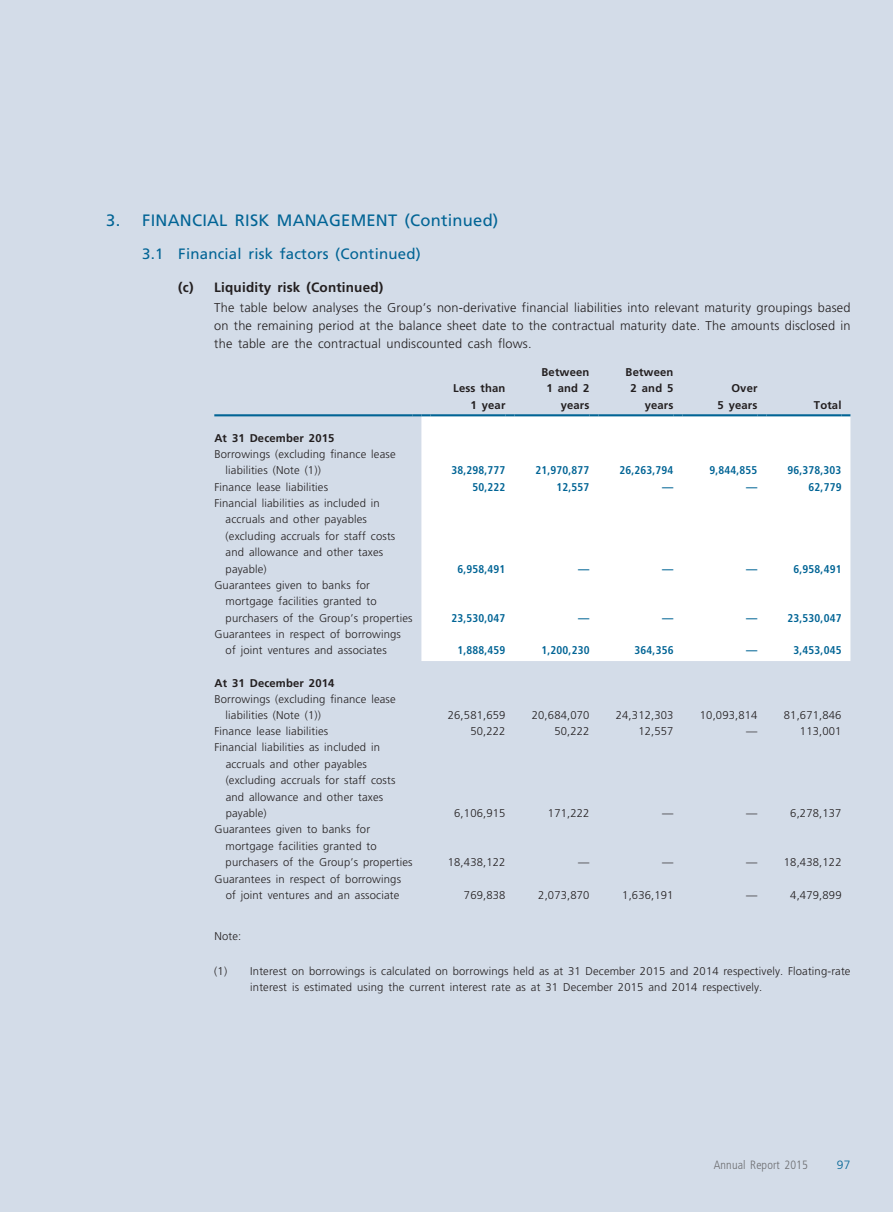
<style>
.page{position:relative;width:893px;height:1212px;background:#d3dce8}
.page>*{position:absolute;margin:0;border:0;box-sizing:border-box;transform-origin:0 0}
._03_H1{font:16.5px "Frutiger LT Std";letter-spacing:.015em;color:#016495}
._04___H2{font:15px "Frutiger LT Std";letter-spacing:.015em;color:#016495}
._05_____H3{font:700 13.5px "Frutiger LT Std";letter-spacing:.015em;color:#231f20}
._14_______P6{font:300 12.75px/18px "Frutiger LT Std";letter-spacing:.015em;color:#231f20;text-align:justify}
.t1{font:300 condensed 12px "Frutiger LT Std";letter-spacing:.01em;color:#6c6d70}
.t2{font:300 12px "Frutiger LT Std";color:#016495}
._29_Table_Stub__Note{font:300 11.25px/16.5px "Frutiger LT Std";letter-spacing:.015em;color:#231f20}
._24__________IN6__No{font:300 11.25px/16.5px "Frutiger LT Std";letter-spacing:.015em;color:#231f20}
._02_Note_Text{font:300 11.25px "Frutiger LT Std";letter-spacing:.015em;color:#231f20}
._02_Note_Text-2{font:700 condensed 11.25px "Frutiger LT Std";letter-spacing:.015em;color:#016495}
._02_Note_Text-3{font:700 11.25px/16.5px "Frutiger LT Std";letter-spacing:.015em;color:#231f20;text-align:right}
._29_Table_Stub__Note-2{font:700 11.25px "Frutiger LT Std";letter-spacing:.015em;color:#231f20}
._28_______P6__Note{font:300 11.25px "Frutiger LT Std";color:#231f20}
</style>
<div class="page">
<div style="left:421px;top:416px;width:429px;height:245px;background:#fff"></div>
<hr style="left:214px;top:414px;width:198px;height:2px;background:#016495">
<svg style="left:412px;top:414px;width:18px;height:2px"></svg>
<hr style="left:430px;top:414px;width:75px;height:2px;background:#016495">
<svg style="left:505px;top:414px;width:9px;height:2px"></svg>
<hr style="left:514px;top:414px;width:75px;height:2px;background:#016495">
<svg style="left:589px;top:414px;width:9px;height:2px"></svg>
<hr style="left:598px;top:414px;width:75px;height:2px;background:#016495">
<svg style="left:673px;top:414px;width:9px;height:2px"></svg>
<hr style="left:682px;top:414px;width:75px;height:2px;background:#016495">
<svg style="left:757px;top:414px;width:9px;height:2px"></svg>
<hr style="left:766px;top:414px;width:75px;height:2px;background:#016495">
<svg style="left:841px;top:414px;width:9px;height:2px"></svg>
<p class="_03_H1" style="left:106px;top:211px;width:394px">3. FINANCIAL RISK MANAGEMENT (Continued)</p>
<p class="_04___H2" style="left:142px;top:245px;width:280px">3.1 Financial risk factors (Continued)</p>
<p class="_05_____H3" style="left:178px;top:279px;width:206px">(c) Liquidity risk (Continued)</p>
<p class="_14_______P6" style="left:214px;top:299px;width:638px">The table below analyses the Group’s non-derivative financial liabilities into relevant maturity groupings based on the remaining period at the balance sheet date to the contractual maturity date. The amounts disclosed in the table are the contractual undiscounted cash flows.</p>
<p class="_02_Note_Text-3" style="left:453px;top:380px;width:54px">Less than<br>1 year</p>
<p class="_02_Note_Text-3" style="left:542px;top:363px;width:49px">Between<br>1 and 2 years</p>
<p class="_02_Note_Text-3" style="left:626px;top:363px;width:49px">Between<br>2 and 5 years</p>
<p class="_02_Note_Text-3" style="left:717px;top:380px;width:42px">Over<br>5 years</p>
<p class="_02_Note_Text-3" style="left:814px;top:396px;width:29px">Total</p>
<p class="_29_Table_Stub__Note-2" style="left:214px;top:431px;width:122px">At 31 December 2015</p>
<p class="_29_Table_Stub__Note" style="left:226px;top:446px;width:172px;text-indent:-11px">Borrowings (excluding finance lease liabilities (Note (1))</p>
<p class="_02_Note_Text-2" style="left:451px;top:464px;width:55px">38,298,777</p>
<p class="_02_Note_Text-2" style="left:535px;top:464px;width:55px">21,970,877</p>
<p class="_02_Note_Text-2" style="left:619px;top:464px;width:55px">26,263,794</p>
<p class="_02_Note_Text-2" style="left:709px;top:464px;width:49px">9,844,855</p>
<p class="_02_Note_Text-2" style="left:787px;top:464px;width:55px">96,378,303</p>
<p class="_29_Table_Stub__Note" style="left:214px;top:478px;width:115px">Finance lease liabilities</p>
<p class="_02_Note_Text-2" style="left:473px;top:480px;width:34px">50,222</p>
<p class="_02_Note_Text-2" style="left:557px;top:480px;width:34px">12,557</p>
<p class="_02_Note_Text-2" style="left:662px;top:480px;width:13px">—</p>
<p class="_02_Note_Text-2" style="left:746px;top:480px;width:13px">—</p>
<p class="_02_Note_Text-2" style="left:809px;top:480px;width:34px">62,779</p>
<p class="_29_Table_Stub__Note" style="left:226px;top:495px;width:171px;text-indent:-11px">Financial liabilities as included in accruals and other payables (excluding accruals for staff costs and allowance and other taxes payable)</p>
<p class="_02_Note_Text-2" style="left:457px;top:562px;width:49px">6,958,491</p>
<p class="_02_Note_Text-2" style="left:578px;top:562px;width:13px">—</p>
<p class="_02_Note_Text-2" style="left:662px;top:562px;width:13px">—</p>
<p class="_02_Note_Text-2" style="left:746px;top:562px;width:13px">—</p>
<p class="_02_Note_Text-2" style="left:793px;top:562px;width:49px">6,958,491</p>
<p class="_29_Table_Stub__Note" style="left:226px;top:577px;width:188px;text-indent:-11px">Guarantees given to banks for mortgage facilities granted to purchasers of the Group’s properties</p>
<p class="_29_Table_Stub__Note" style="left:214px;top:626px;width:188px;text-align:center">Guarantees in respect of borrowings of joint ventures and associates</p>
<p class="_29_Table_Stub__Note-2" style="left:214px;top:676px;width:122px">At 31 December 2014</p>
<p class="_29_Table_Stub__Note" style="left:226px;top:691px;width:172px;text-indent:-11px">Borrowings (excluding finance lease liabilities (Note (1))</p>
<p class="_02_Note_Text-2" style="left:451px;top:611px;width:55px">23,530,047</p>
<p class="_02_Note_Text-2" style="left:578px;top:611px;width:13px">—</p>
<p class="_02_Note_Text-2" style="left:662px;top:611px;width:13px">—</p>
<p class="_02_Note_Text-2" style="left:746px;top:611px;width:13px">—</p>
<p class="_02_Note_Text-2" style="left:787px;top:611px;width:55px">23,530,047</p>
<p class="_02_Note_Text-2" style="left:457px;top:644px;width:49px">1,888,459</p>
<p class="_02_Note_Text-2" style="left:541px;top:644px;width:49px">1,200,230</p>
<p class="_02_Note_Text-2" style="left:635px;top:644px;width:40px">364,356</p>
<p class="_02_Note_Text-2" style="left:746px;top:644px;width:13px">—</p>
<p class="_02_Note_Text-2" style="left:794px;top:644px;width:49px">3,453,045</p>
<p class="_02_Note_Text" style="left:448px;top:709px;width:59px">26,581,659</p>
<p class="_02_Note_Text" style="left:532px;top:709px;width:59px">20,684,070</p>
<p class="_02_Note_Text" style="left:616px;top:709px;width:59px">24,312,303</p>
<p class="_02_Note_Text" style="left:700px;top:709px;width:59px">10,093,814</p>
<p class="_02_Note_Text" style="left:784px;top:709px;width:59px">81,671,846</p>
<p class="_29_Table_Stub__Note" style="left:214px;top:723px;width:115px">Finance lease liabilities</p>
<p class="_02_Note_Text" style="left:470px;top:725px;width:37px">50,222</p>
<p class="_02_Note_Text" style="left:554px;top:725px;width:37px">50,222</p>
<p class="_02_Note_Text" style="left:638px;top:725px;width:37px">12,557</p>
<p class="_02_Note_Text" style="left:746px;top:725px;width:13px">—</p>
<p class="_02_Note_Text" style="left:800px;top:725px;width:43px">113,001</p>
<p class="_29_Table_Stub__Note" style="left:226px;top:739px;width:171px;text-indent:-11px">Financial liabilities as included in accruals and other payables (excluding accruals for staff costs and allowance and other taxes payable)</p>
<p class="_02_Note_Text" style="left:454px;top:807px;width:53px">6,106,915</p>
<p class="_02_Note_Text" style="left:548px;top:807px;width:43px">171,222</p>
<p class="_02_Note_Text" style="left:662px;top:807px;width:13px">—</p>
<p class="_02_Note_Text" style="left:746px;top:807px;width:13px">—</p>
<p class="_02_Note_Text" style="left:790px;top:807px;width:53px">6,278,137</p>
<p class="_29_Table_Stub__Note" style="left:226px;top:821px;width:188px;text-indent:-11px">Guarantees given to banks for mortgage facilities granted to purchasers of the Group’s properties</p>
<p class="_29_Table_Stub__Note" style="left:214px;top:870px;width:188px;text-align:right">Guarantees in respect of borrowings of joint ventures and an associate</p>
<p class="_02_Note_Text" style="left:448px;top:856px;width:59px">18,438,122</p>
<p class="_02_Note_Text" style="left:578px;top:856px;width:13px">—</p>
<p class="_02_Note_Text" style="left:662px;top:856px;width:13px">—</p>
<p class="_02_Note_Text" style="left:746px;top:856px;width:13px">—</p>
<p class="_02_Note_Text" style="left:784px;top:856px;width:59px">18,438,122</p>
<p class="_02_Note_Text" style="left:464px;top:889px;width:43px">769,838</p>
<p class="_02_Note_Text" style="left:538px;top:889px;width:53px">2,073,870</p>
<p class="_02_Note_Text" style="left:622px;top:889px;width:53px">1,636,191</p>
<p class="_02_Note_Text" style="left:746px;top:889px;width:13px">—</p>
<p class="_02_Note_Text" style="left:790px;top:889px;width:53px">4,479,899</p>
<p class="_28_______P6__Note" style="left:214px;top:930px;width:28px">Note:</p>
<p class="_24__________IN6__No" style="left:250px;top:963px;width:602px;text-indent:-36px">(1) Interest on borrowings is calculated on borrowings held as at 31 December 2015 and 2014 respectively. Floating-rate interest is estimated using the current interest rate as at 31 December 2015 and 2014 respectively.</p>
<p class="t1" style="left:714px;top:1158px;width:96px">Annual Report 2015</p>
<p class="t2" style="left:837px;top:1158px;width:15px">97</p>
</div>
